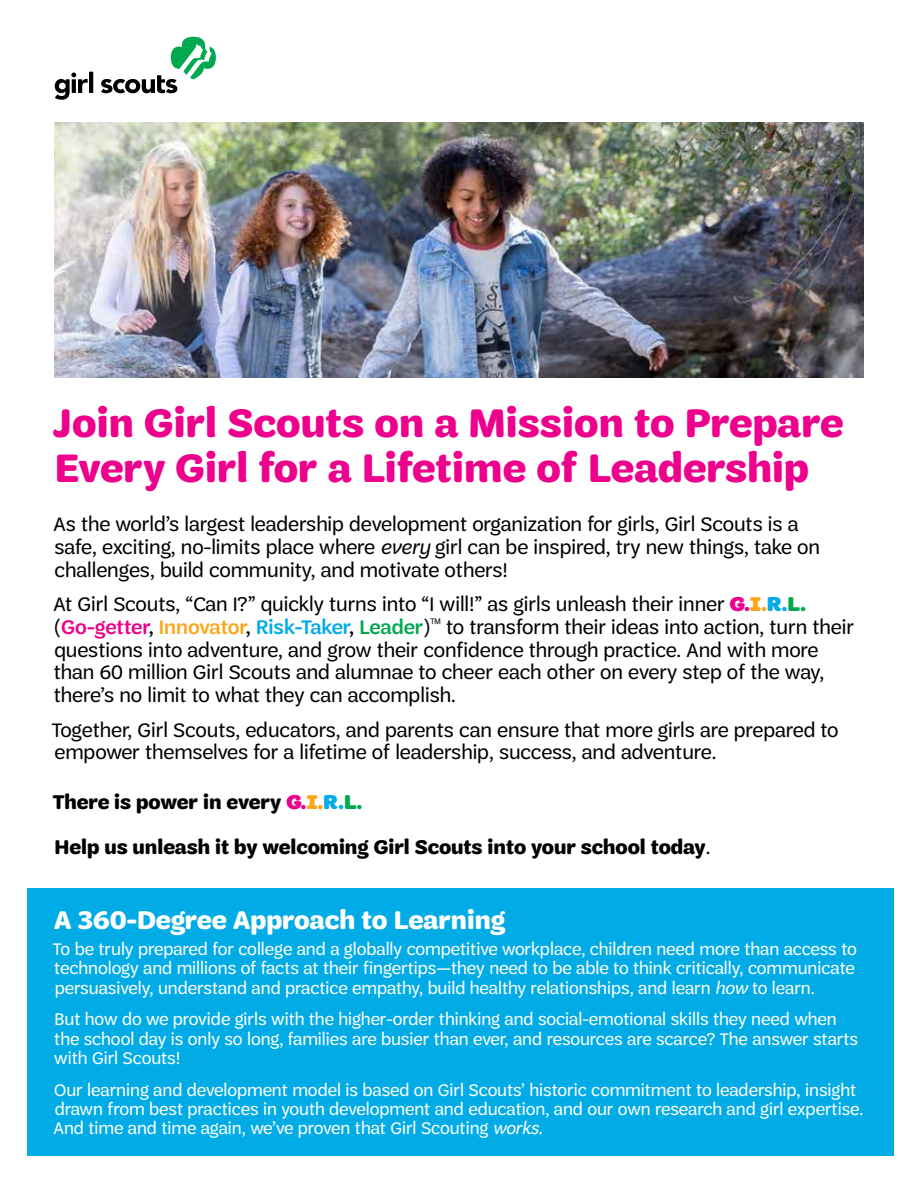
<style>
.page{position:relative;width:918px;height:1188px;background:#fff}
.page>*{position:absolute;margin:0;border:0;box-sizing:border-box;transform-origin:0 0}
.t1{font:700 42px/45.3px "Trefoil Sans";letter-spacing:.005em;color:#ec008c}
.t2{font:700 27px "Trefoil Sans";color:#fff}
.t3{font:21px/22.6px "Trefoil Sans";color:#000}
.t4{font:700 21px/45.3px "Trefoil Sans";color:#000}
.t5{font:18px/19.4px "Trefoil Sans";color:#fff}
.s1{font-style:italic}
.s2{font-weight:900;color:#ec008c}
.s3{font-weight:900;color:#faa61a}
.s4{font-weight:900;color:#00abe6}
.s5{font-weight:900;color:#00a94f}
.s6{font-weight:500;color:#ec008c}
.s7{font-weight:500}
.s8{font-weight:500;color:#faa61a}
.s9{font-weight:500;color:#00abe6}
.s10{font-weight:500;color:#00a94f}
.s11{font-weight:400}
</style>
<div class="page">
<svg style="left:55px;top:37px;width:161px;height:63px"></svg>
<img style="left:55px;top:123px;width:809px;height:255px">
<div style="left:27px;top:888px;width:866px;height:267px;background:#00abe6"></div>
<h1 class="t1" style="left:53px;top:400px;width:792px">Join Girl Scouts on a Mission to Prepare<br>Every Girl for a Lifetime of Leadership</h1>
<p class="t3" style="left:54px;top:513px;width:768px">As the world’s largest leadership development organization for girls, Girl Scouts is a safe, exciting, no-limits place where <span class="s1">every</span> girl can be inspired, try new things, take on challenges, build community, and motivate others!</p>
<p class="t3" style="left:54px;top:593px;width:802px">At Girl Scouts, “Can I?” quickly turns into “I will!” as girls unleash their inner <span class="s2">G.</span><span class="s3">I.</span><span class="s4">R.</span><span class="s5">L. </span>(<span class="s6">Go-getter</span><span class="s7">,</span> <span class="s8">Innovator</span><span class="s7">,</span> <span class="s9">Risk-Taker</span><span class="s7">,</span> <span class="s10">Leader</span>)<sup>™</sup> to transform their ideas into action, turn their questions into adventure, and grow their confidence through practice. And with more than 60 million Girl Scouts and alumnae to cheer each other on every step of the way, there’s no limit to what they can accomplish.</p>
<p class="t3" style="left:52px;top:719px;width:789px">Together, Girl Scouts, educators, and parents can ensure that more girls are prepared to empower themselves for a lifetime of leadership, success, and adventure.</p>
<p class="t4" style="left:53px;top:780px;width:659px">There is power in every <span class="s2">G.</span><span class="s3">I.</span><span class="s4">R.</span><span class="s5">L.<br></span>Help us unleash it by welcoming Girl Scouts into your school today<span class="s11">.</span></p>
<h2 class="t2" style="left:54px;top:905px;width:453px">A 360-Degree Approach to Learning</h2>
<p class="t5" style="left:53px;top:939px;width:806px;text-align:justify">To be truly prepared for college and a globally competitive workplace, children need more than access to technology and millions of facts at their fingertips—they need to be able to think critically, communicate persuasively, understand and practice empathy, build healthy relationships, and learn <span class="s1">how</span> to learn.</p>
<p class="t5" style="left:54px;top:1010px;width:805px">But how do we provide girls with the higher-order thinking and social-emotional skills they need when the school day is only so long, families are busier than ever, and resources are scarce? The answer starts with Girl Scouts!</p>
<p class="t5" style="left:54px;top:1080px;width:811px">Our learning and development model is based on Girl Scouts’ historic commitment to leadership, insight drawn from best practices in youth development and education, and our own research and girl expertise.<br>And time and time again, we’ve proven that Girl Scouting <span class="s1">works</span>.</p>
</div>
